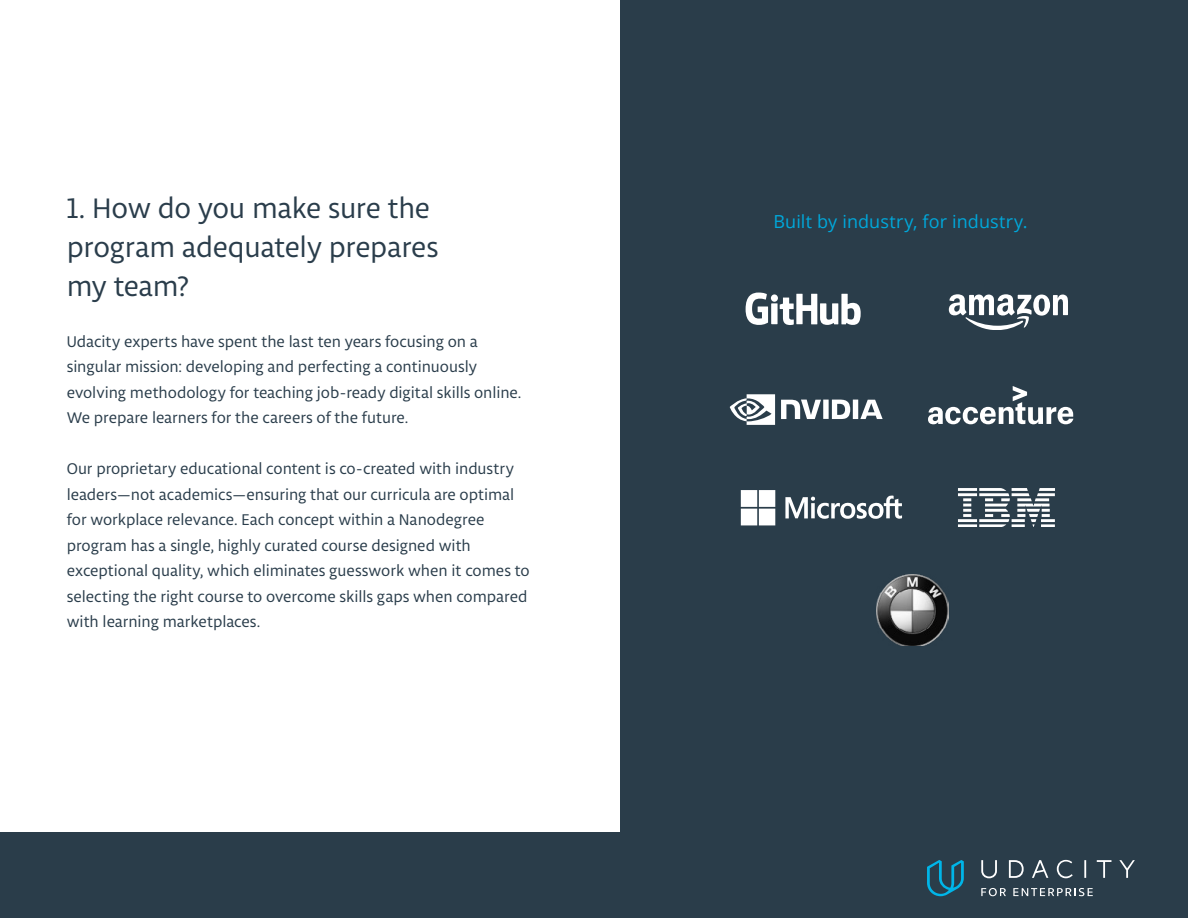
<style>
.page{position:relative;width:1188px;height:918px;background:#fff}
.page>*{position:absolute;margin:0;border:0;box-sizing:border-box;transform-origin:0 0}
.t1{font:30px/39px "Libertad";letter-spacing:-.01em;color:#2a3d4b}
.t2{font:18px "Open Sans";letter-spacing:.005em;color:#00a8db}
.t3{font:16.5px/25.5px "Libertad";letter-spacing:-.005em;color:#2a3d4b}
</style>
<div class="page">
<div style="left:621px;top:0;width:567px;height:833px;background:#2a3d4a"></div>
<div style="left:0;top:833px;width:1188px;height:85px;background:#2a3d4a"></div>
<svg style="left:927px;top:860px;width:37px;height:36px"></svg>
<svg style="left:981px;top:860px;width:154px;height:18px"></svg>
<svg style="left:981px;top:888px;width:25px;height:8px"></svg>
<svg style="left:1013px;top:888px;width:80px;height:8px"></svg>
<svg style="left:928px;top:386px;width:145px;height:38px"></svg>
<svg style="left:949px;top:294px;width:119px;height:36px"></svg>
<svg style="left:741px;top:490px;width:161px;height:35px"></svg>
<svg style="left:730px;top:394px;width:153px;height:31px"></svg>
<svg style="left:746px;top:293px;width:115px;height:32px"></svg>
<svg style="left:958px;top:488px;width:97px;height:38px"></svg>
<img style="left:877px;top:575px;width:72px;height:70px">
<h1 class="t1" style="left:67px;top:188px;width:373px">1. How do you make sure the program adequately prepares my team?</h1>
<p class="t3" style="left:67px;top:328px;width:456px">Udacity experts have spent the last ten years focusing on a singular mission: developing and perfecting a continuously evolving methodology for teaching job-ready digital skills online.<br>We prepare learners for the careers of the future.</p>
<p class="t3" style="left:67px;top:456px;width:464px">Our proprietary educational content is co-created with industry leaders—not academics—ensuring that our curricula are optimal for workplace relevance. Each concept within a Nanodegree program has a single, highly curated course designed with exceptional quality, which eliminates guesswork when it comes to selecting the right course to overcome skills gaps when compared with learning marketplaces.</p>
<p class="t2" style="left:773px;top:209px;width:256px">Built by industry, for industry.</p>
</div>
